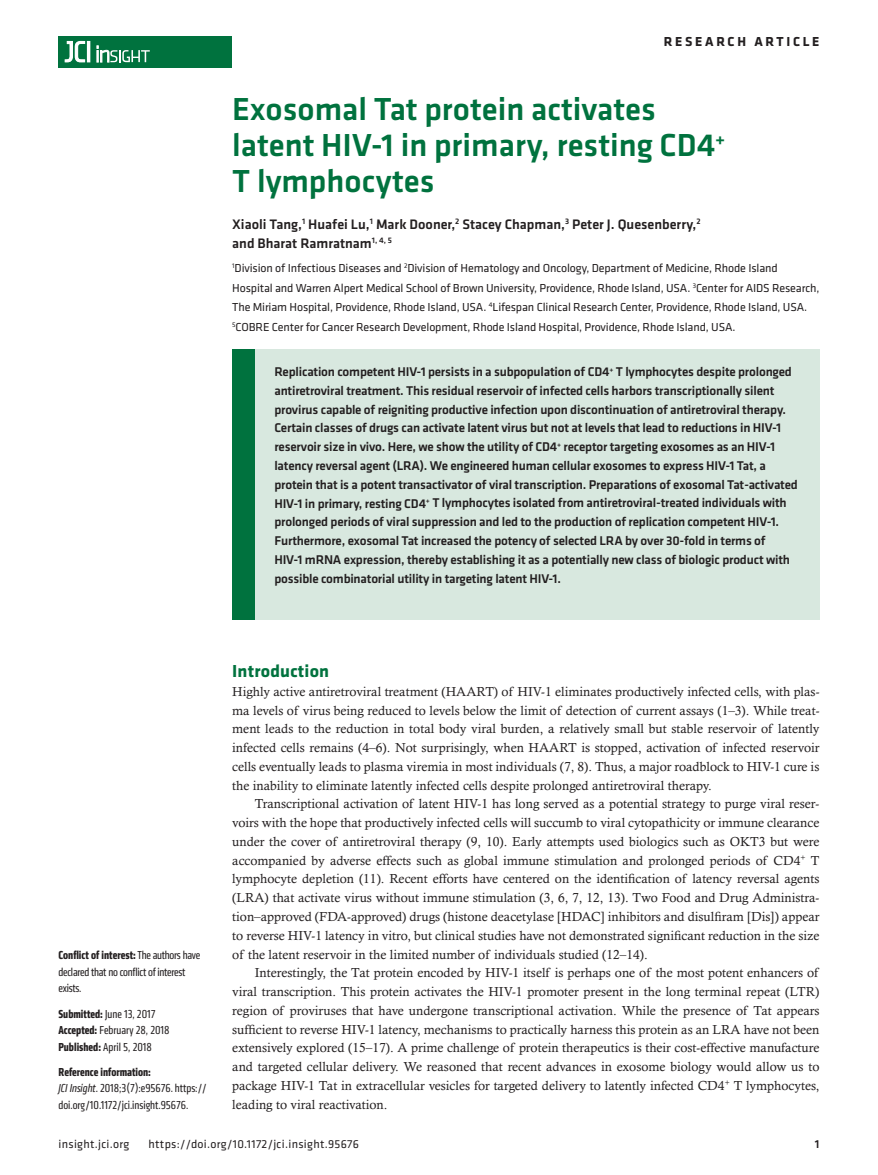
<style>
.page{position:relative;width:878px;height:1175px;background:#fff}
.page>*{position:absolute;margin:0;border:0;box-sizing:border-box;transform-origin:0 0}
.t1{font:500 33px/36px "Klavika Basic";color:#00723e}
.t2{font:700 18px "Klavika";letter-spacing:.01em;color:#00723e}
.t3{font:500 14.25px/19.5px "Klavika Basic";color:#231f20}
.t4{font:700 13.5px "Klavika Basic";letter-spacing:.2em;color:#231f20}
.t5{font:13.2px/18.8px "Calisto MT Std";color:#231f20;text-align:justify}
.t6{font:500 13.2px/18.8px "Klavika Basic";letter-spacing:-.015em;color:#231f20}
.t7{font:12px/19.5px "Klavika";letter-spacing:-.01em;color:#231f20}
.t8{font:condensed 12px/16.5px "Klavika";color:#231f20}
.t9{font:condensed 12px/16.5px "Klavika";letter-spacing:-.02em;color:#231f20}
.t10{font:12px "Klavika Basic";letter-spacing:.025em;color:#231f20}
.t11{font:500 12px "Klavika Basic";color:#231f20}
.s1{font-style:italic}
.s2{font-weight:700}
</style>
<div class="page">
<div style="left:59px;top:36px;width:173px;height:31px;background:#00723e"></div>
<hr style="left:87px;top:41px;width:3px;height:21px;background:#fff">
<svg style="left:64px;top:41px;width:21px;height:22px"></svg>
<svg style="left:97px;top:46px;width:53px;height:16px"></svg>
<div style="left:232px;top:349px;width:587px;height:271px;background:#d8e8df"></div>
<div style="left:232px;top:349px;width:22px;height:271px;background:#00723e"></div>
<p class="t4" style="left:663px;top:32px;width:157px">RESEARCH ARTICLE</p>
<h1 class="t1" style="left:232px;top:91px;width:494px">Exosomal Tat protein activates latent HIV-1 in primary, resting CD4<sup>+<br></sup>T lymphocytes</h1>
<p class="t3" style="left:232px;top:214px;width:470px">Xiaoli Tang,<sup>1</sup> Huafei Lu,<sup>1</sup> Mark Dooner,<sup>2</sup> Stacey Chapman,<sup>3</sup> Peter J. Quesenberry,<sup>2 </sup>and Bharat Ramratnam<sup>1,</sup> <sup>4,</sup> <sup>5</sup></p>
<p class="t7" style="left:232px;top:258px;width:588px"><sup>1</sup>Division of Infectious Diseases and <sup>2</sup>Division of Hematology and Oncology, Department of Medicine, Rhode Island Hospital and Warren Alpert Medical School of Brown University, Providence, Rhode Island, USA. <sup>3</sup>Center for AIDS Research, The Miriam Hospital, Providence, Rhode Island, USA. <sup>4</sup>Lifespan Clinical Research Center, Providence, Rhode Island, USA.<br><sup>5</sup>COBRE Center for Cancer Research Development, Rhode Island Hospital, Providence, Rhode Island, USA.</p>
<p class="t6" style="left:274px;top:362px;width:525px">Replication competent HIV-1 persists in a subpopulation of CD4<sup>+</sup> T lymphocytes despite prolonged antiretroviral treatment. This residual reservoir of infected cells harbors transcriptionally silent provirus capable of reigniting productive infection upon discontinuation of antiretroviral therapy.<br>Certain classes of drugs can activate latent virus but not at levels that lead to reductions in HIV-1 reservoir size in vivo. Here, we show the utility of CD4<sup>+</sup> receptor targeting exosomes as an HIV-1 latency reversal agent (LRA). We engineered human cellular exosomes to express HIV-1 Tat, a protein that is a potent transactivator of viral transcription. Preparations of exosomal Tat<span class="s1">-</span>activated HIV-1 in primary, resting CD4<sup>+</sup> T lymphocytes isolated from antiretroviral-treated individuals with prolonged periods of viral suppression and led to the production of replication competent HIV-1.<br>Furthermore, exosomal Tat increased the potency of selected LRA by over 30-fold in terms of<br>HIV-1 mRNA expression, thereby establishing it as a potentially new class of biologic product with possible combinatorial utility in targeting latent HIV-1.</p>
<p class="t9" style="left:59px;top:947px;width:143px"><span class="s2">Conflict of interest:</span> The authors have declared that no conflict of interest exists.</p>
<p class="t8" style="left:59px;top:1005px;width:112px"><span class="s2">Submitted:</span> June 13, 2017<br><span class="s2">Accepted:</span> February 28, 2018<br><span class="s2">Published:</span> April 5, 2018</p>
<p class="t8" style="left:59px;top:1063px;width:150px"><span class="s2">Reference information:<br></span><span class="s1">JCI Insight</span>. 2018;3(7):e95676. https:// doi.org/10.1172/jci.insight.95676.</p>
<h2 class="t2" style="left:232px;top:658px;width:98px">Introduction</h2>
<p class="t5" style="left:232px;top:682px;width:588px">Highly active antiretroviral treatment (HAART) of HIV-1 eliminates productively infected cells, with plas&shy;ma levels of virus being reduced to levels below the limit of detection of current assays (1–3). While treat&shy;ment leads to the reduction in total body viral burden, a relatively small but stable reservoir of latently infected cells remains (4–6). Not surprisingly, when HAART is stopped, activation of infected reservoir cells eventually leads to plasma viremia in most individuals (7, 8). Thus, a major roadblock to HIV-1 cure is the inability to eliminate latently infected cells despite prolonged antiretroviral therapy.</p>
<p class="t5" style="left:232px;top:794px;width:588px;text-indent:22px">Transcriptional activation of latent HIV-1 has long served as a potential strategy to purge viral reser&shy;voirs with the hope that productively infected cells will succumb to viral cytopathicity or immune clearance under the cover of antiretroviral therapy (9, 10). Early attempts used biologics such as OKT3 but were accompanied by adverse effects such as global immune stimulation and prolonged periods of CD4<sup>+</sup> T lymphocyte depletion (11). Recent efforts have centered on the identification of latency reversal agents (LRA) that activate virus without immune stimulation (3, 6, 7, 12, 13). Two Food and Drug Administra&shy;tion–approved (FDA-approved) drugs (histone deacetylase [HDAC] inhibitors and disulfiram [Dis]) appear to reverse HIV-1 latency in vitro, but clinical studies have not demonstrated significant reduction in the size of the latent reservoir in the limited number of individuals studied (12–14).</p>
<p class="t5" style="left:232px;top:963px;width:588px;text-indent:22px">Interestingly, the Tat protein encoded by HIV-1 itself is perhaps one of the most potent enhancers of viral transcription. This protein activates the HIV-1 promoter present in the long terminal repeat (LTR) region of proviruses that have undergone transcriptional activation. While the presence of Tat appears sufficient to reverse HIV-1 latency, mechanisms to practically harness this protein as an LRA have not been extensively explored (15–17). A prime challenge of protein therapeutics is their cost-effective manufacture and targeted cellular delivery. We reasoned that recent advances in exosome biology would allow us to package HIV-1 Tat in extracellular vesicles for targeted delivery to latently infected CD4<sup>+</sup> T lymphocytes, leading to viral reactivation.</p>
<p class="t10" style="left:58px;top:1135px;width:72px">insight.jci.org</p>
<p class="t10" style="left:148px;top:1135px;width:212px">https://doi.org/10.1172/jci.insight.95676</p>
<p class="t11" style="left:814px;top:1135px;width:6px">1</p>
</div>
